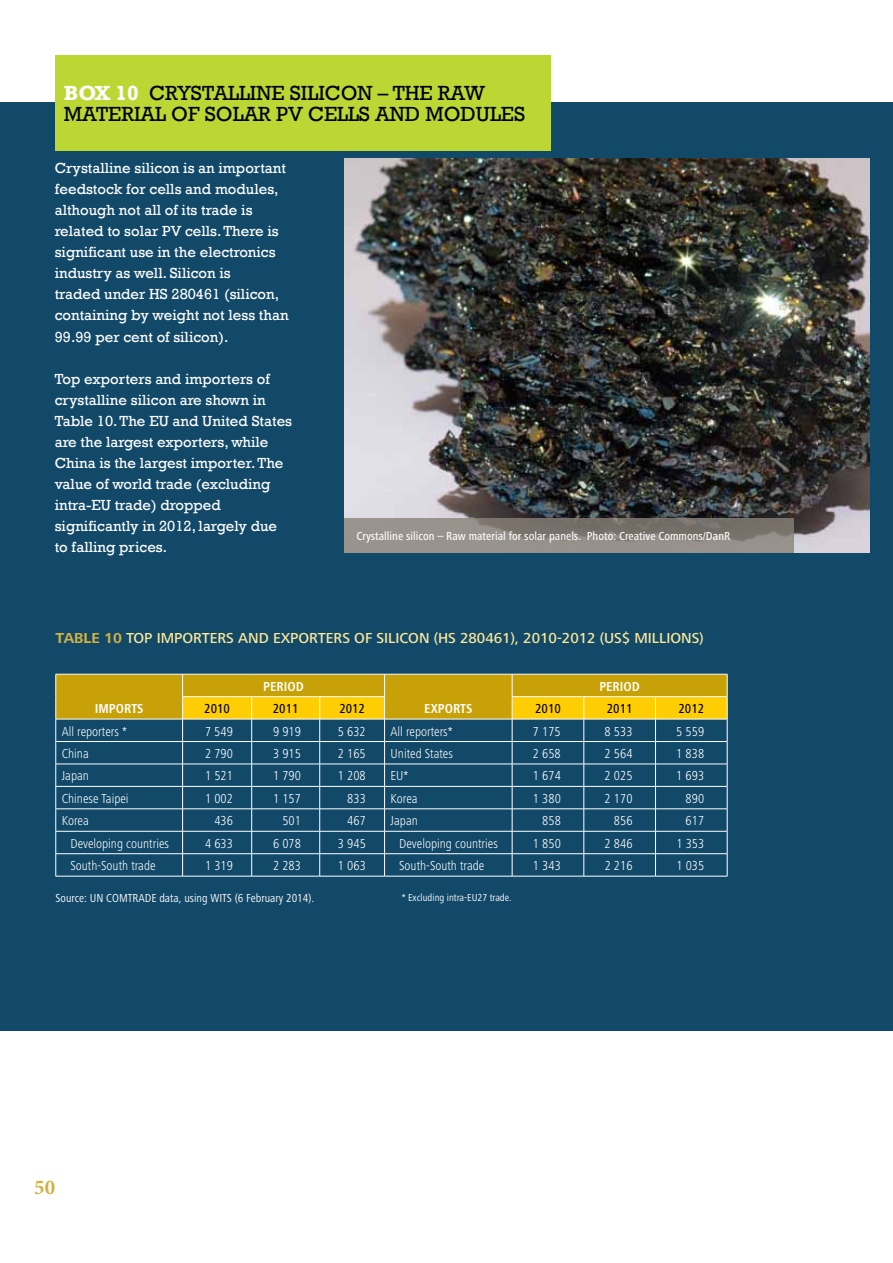
<style>
.page{position:relative;width:893px;height:1263px;background:#fff}
.page>*{position:absolute;margin:0;border:0;box-sizing:border-box;transform-origin:0 0}
.t1{font:21px "Rockwell";color:#000}
.t2{font:700 21px "Minion Pro";color:#d3b142}
.t3{font:15px/21px "Rockwell";color:#fff}
.t4{font:500 15px "Frutiger Next LT";color:#ffe998}
.t5{font:300 condensed 13.5px "Frutiger Next LT";color:#fff}
.t6{font:700 condensed 13.5px "Frutiger Next LT";color:#fff}
.t7{font:500 condensed 13.5px "Frutiger Next LT";color:#000}
.t8{font:500 condensed 12px "Frutiger Next LT";color:#fff}
.t9{font:condensed 12px "Frutiger Next LT";color:#fff}
.t10{font:condensed 10.5px "Frutiger Next LT";color:#fff}
.s1{font-weight:700;color:#fff}
.s2{font-weight:700;color:#d3b142}
</style>
<div class="page">
<div style="left:0;top:102px;width:893px;height:928px;background:#124969"></div>
<div style="left:55px;top:55px;width:495px;height:95px;background:#bcd633"></div>
<svg style="left:56px;top:674px;width:672px;height:202px"></svg>
<hr style="left:56px;top:876px;width:127px;height:1px;background:#fff">
<hr style="left:183px;top:876px;width:69px;height:1px;background:#fff">
<hr style="left:252px;top:876px;width:68px;height:1px;background:#fff">
<hr style="left:320px;top:876px;width:65px;height:1px;background:#fff">
<hr style="left:385px;top:876px;width:127px;height:1px;background:#fff">
<hr style="left:512px;top:876px;width:72px;height:1px;background:#fff">
<hr style="left:584px;top:876px;width:71px;height:1px;background:#fff">
<hr style="left:655px;top:876px;width:72px;height:1px;background:#fff">
<img style="left:344px;top:159px;width:525px;height:393px">
<svg style="left:344px;top:518px;width:450px;height:34px;background:#8b857f"></svg>
<h1 class="t1" style="left:64px;top:80px;width:199px"><span class="s1">box 10</span> Crystalline</h1>
<h1 class="t1" style="left:290px;top:80px;width:43px">silicon</h1>
<h1 class="t1" style="left:378px;top:80px;width:29px">– the</h1>
<h1 class="t1" style="left:438px;top:80px;width:17px">raw</h1>
<h1 class="t1" style="left:64px;top:101px;width:15px">materia</h1>
<h1 class="t1" style="left:155px;top:101px;width:236px">l of solar PVcellsand</h1>
<h1 class="t1" style="left:425px;top:101px;width:17px">modu</h1>
<h1 class="t1" style="left:490px;top:101px;width:24px">les</h1>
<p class="t3" style="left:55px;top:158px;width:235px">Crystalline silicon is an important feedstock for cells and modules, although not all of its trade is related to solar PV cells. There is significant use in the electronics industry as well. Silicon is<br>traded under HS 280461 (silicon, containing by weight not less than<br>99.99 per cent of silicon).</p>
<p class="t3" style="left:55px;top:368px;width:239px">Top exporters and importers of crystalline silicon are shown in<br>Table 10. The EU and United States are the largest exporters, while<br>China is the largest importer. The value of world trade (excluding intra-EU trade) dropped significantly in 2012, largely due to falling prices.</p>
<p class="t8" style="left:356px;top:530px;width:374px">Crystalline silicon – Raw material for solar panels. Photo: Creative Commons/DanR</p>
<p class="t4" style="left:56px;top:630px;width:650px"><span class="s2">table 10</span> TOP IMPORTERS AND EXPORTERS OF SILICON (HS 280461), 2010-2012 (US$ MILLIONS)</p>
<p class="t6" style="left:95px;top:701px;width:49px">IMPORTS</p>
<p class="t6" style="left:263px;top:679px;width:42px">PERIOD</p>
<p class="t6" style="left:599px;top:679px;width:42px">PERIOD</p>
<p class="t7" style="left:204px;top:701px;width:27px">2010</p>
<p class="t7" style="left:273px;top:701px;width:27px">2011</p>
<p class="t7" style="left:339px;top:701px;width:27px">2012</p>
<p class="t7" style="left:535px;top:701px;width:27px">2010</p>
<p class="t7" style="left:607px;top:701px;width:27px">2011</p>
<p class="t7" style="left:678px;top:701px;width:27px">2012</p>
<p class="t6" style="left:424px;top:701px;width:49px">EXPORTS</p>
<p class="t5" style="left:62px;top:724px;width:67px">All reporters *</p>
<p class="t5" style="left:205px;top:724px;width:29px">7 549</p>
<p class="t5" style="left:273px;top:724px;width:29px">9 919</p>
<p class="t5" style="left:338px;top:724px;width:29px">5 632</p>
<p class="t5" style="left:391px;top:724px;width:64px">All reporters*</p>
<p class="t5" style="left:533px;top:724px;width:29px">7 175</p>
<p class="t5" style="left:605px;top:724px;width:29px">8 533</p>
<p class="t5" style="left:676px;top:724px;width:29px">5 559</p>
<p class="t5" style="left:62px;top:746px;width:28px">China</p>
<p class="t5" style="left:205px;top:746px;width:29px">2 790</p>
<p class="t5" style="left:273px;top:746px;width:29px">3 915</p>
<p class="t5" style="left:338px;top:746px;width:29px">2 165</p>
<p class="t5" style="left:391px;top:746px;width:64px">United States</p>
<p class="t5" style="left:533px;top:746px;width:29px">2 658</p>
<p class="t5" style="left:605px;top:746px;width:29px">2 564</p>
<p class="t5" style="left:676px;top:746px;width:29px">1 838</p>
<p class="t5" style="left:62px;top:768px;width:29px">Japan</p>
<p class="t5" style="left:205px;top:768px;width:29px">1 521</p>
<p class="t5" style="left:273px;top:768px;width:29px">1 790</p>
<p class="t5" style="left:338px;top:768px;width:29px">1 208</p>
<p class="t5" style="left:391px;top:768px;width:19px">EU*</p>
<p class="t5" style="left:533px;top:768px;width:29px">1 674</p>
<p class="t5" style="left:605px;top:768px;width:29px">2 025</p>
<p class="t5" style="left:676px;top:768px;width:29px">1 693</p>
<p class="t5" style="left:62px;top:791px;width:68px">Chinese Taipei</p>
<p class="t5" style="left:205px;top:791px;width:29px">1 002</p>
<p class="t5" style="left:273px;top:791px;width:29px">1 157</p>
<p class="t5" style="left:347px;top:791px;width:20px">833</p>
<p class="t5" style="left:391px;top:791px;width:28px">Korea</p>
<p class="t5" style="left:533px;top:791px;width:29px">1 380</p>
<p class="t5" style="left:605px;top:791px;width:29px">2 170</p>
<p class="t5" style="left:686px;top:791px;width:20px">890</p>
<p class="t5" style="left:62px;top:813px;width:28px">Korea</p>
<p class="t5" style="left:214px;top:813px;width:20px">436</p>
<p class="t5" style="left:282px;top:813px;width:20px">501</p>
<p class="t5" style="left:347px;top:813px;width:20px">467</p>
<p class="t5" style="left:391px;top:813px;width:29px">Japan</p>
<p class="t5" style="left:542px;top:813px;width:20px">858</p>
<p class="t5" style="left:614px;top:813px;width:20px">856</p>
<p class="t5" style="left:686px;top:813px;width:20px">617</p>
<p class="t5" style="left:70px;top:836px;width:100px">Developing countries</p>
<p class="t5" style="left:205px;top:836px;width:29px">4 633</p>
<p class="t5" style="left:273px;top:836px;width:29px">6 078</p>
<p class="t5" style="left:338px;top:836px;width:29px">3 945</p>
<p class="t5" style="left:399px;top:836px;width:100px">Developing countries</p>
<p class="t5" style="left:533px;top:836px;width:29px">1 850</p>
<p class="t5" style="left:605px;top:836px;width:29px">2 846</p>
<p class="t5" style="left:676px;top:836px;width:29px">1 353</p>
<p class="t5" style="left:70px;top:858px;width:87px">South-South trade</p>
<p class="t5" style="left:205px;top:858px;width:29px">1 319</p>
<p class="t5" style="left:273px;top:858px;width:29px">2 283</p>
<p class="t5" style="left:338px;top:858px;width:29px">1 063</p>
<p class="t5" style="left:399px;top:858px;width:87px">South-South trade</p>
<p class="t5" style="left:533px;top:858px;width:29px">1 343</p>
<p class="t5" style="left:605px;top:858px;width:29px">2 216</p>
<p class="t5" style="left:676px;top:858px;width:29px">1 035</p>
<p class="t9" style="left:56px;top:891px;width:260px">Source: UN COMTRADE data, using WITS (6 February 2014).</p>
<p class="t10" style="left:402px;top:892px;width:111px">* Excluding intra-EU27 trade.</p>
<h1 class="t2" style="left:34px;top:1172px;width:22px">50</h1>
</div>
